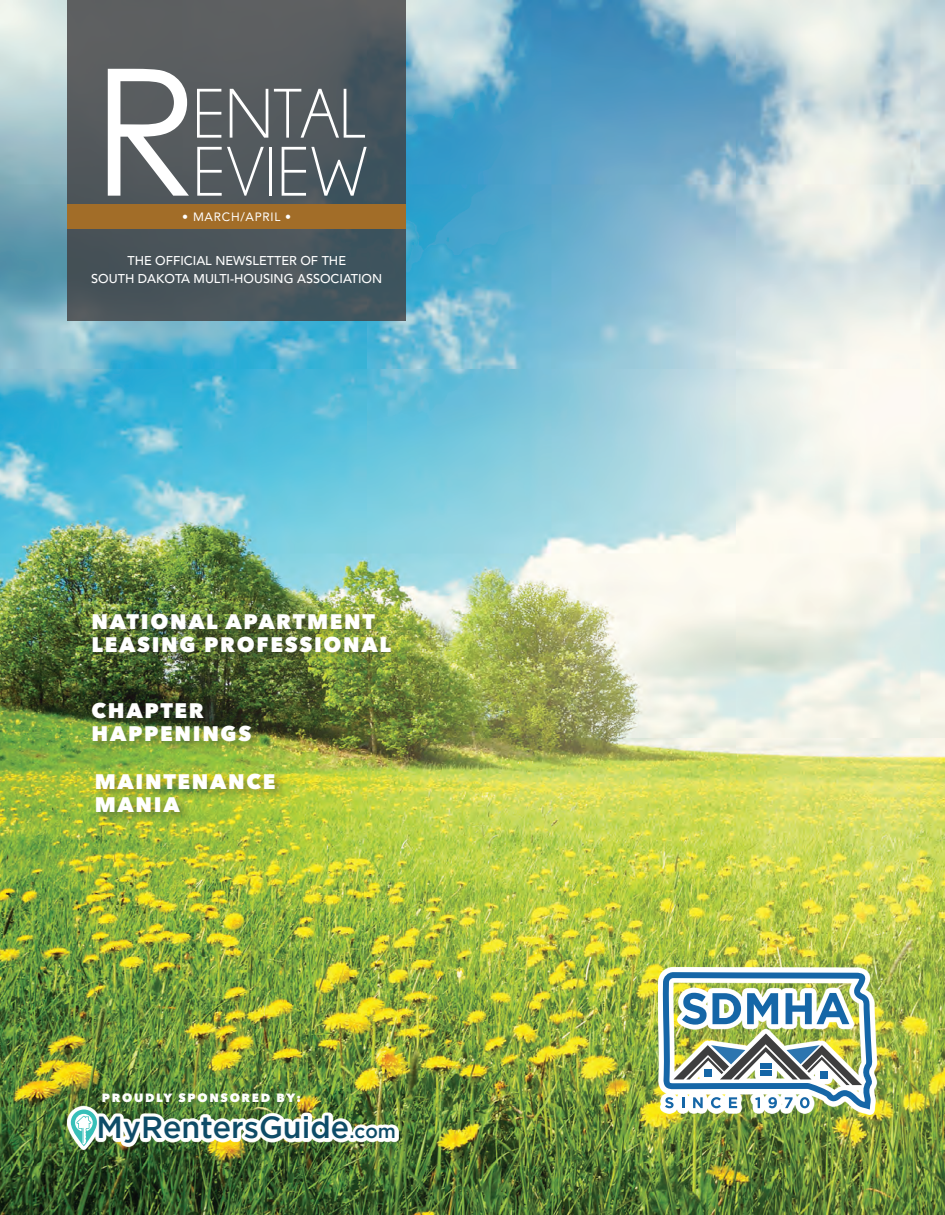
<style>
.page{position:relative;width:945px;height:1215px;background:#fff}
.page>*{position:absolute;margin:0;border:0;box-sizing:border-box;transform-origin:0 0}
.t1{font:176.7px "Century Gothic";color:#fff}
.t2{font:70.65px/58.1px "Champagne&Limousines";letter-spacing:.015em;color:#fff}
.t3{font:500 30.45px "Gotham";color:#0e4c68}
.t4{font:800 21px/23px "Avenir Next";letter-spacing:.08em;color:#fff}
.t5{font:500 12.6px/17.4px "Avenir";color:#fff;text-align:center}
.t6{font:800 12px "Avenir Next";letter-spacing:.14em;color:#fff}
.t7{font:12px "Avenir";letter-spacing:.06em;color:#fff}
.s1{font-size:19.05px}
</style>
<div class="page">
<img style="left:0;top:1px;width:945px;height:1214px">
<svg style="left:68px;top:0;width:338px;height:320px;background:#50585d"></svg>
<div style="left:68px;top:204px;width:338px;height:24px;background:#a26d28"></div>
<img style="left:658px;top:967px;width:219px;height:148px">
<img style="left:663px;top:972px;width:210px;height:138px">
<div style="left:93px;top:771px;width:194px;height:54px;background:#231f20;opacity:.38"></div>
<div style="left:90px;top:699px;width:173px;height:54px;background:#231f20;opacity:.38"></div>
<div style="left:90px;top:610px;width:313px;height:54px;background:#231f20;opacity:.38"></div>
<img style="left:67px;top:1106px;width:331px;height:44px">
<svg style="left:71px;top:1110px;width:26px;height:36px"></svg>
<p class="t1" style="left:92px;top:24px;width:109px">R</p>
<p class="t2" style="left:193px;top:86px;width:175px">ENTAL<br>EVIEW</p>
<p class="t7" style="left:182px;top:209px;width:110px">• MARCH/APRIL •</p>
<p class="t5" style="left:91px;top:252px;width:293px">THE OFFICIAL NEWSLETTER OF THE<br>SOUTH DAKOTA MULTI-HOUSING ASSOCIATION</p>
<p class="t4" style="left:92px;top:609px;width:301px">NATIONAL APARTMENT<br>LEASING PROFESSIONAL</p>
<p class="t4" style="left:92px;top:698px;width:161px">CHAPTER<br>HAPPENINGS</p>
<p class="t4" style="left:95px;top:770px;width:182px">MAINTENANCE<br>MANIA</p>
<p class="t6" style="left:102px;top:1091px;width:200px">PROUDLY SPONSORED BY:</p>
<p class="t3" style="left:97px;top:1110px;width:301px">MyRentersGuide<span class="s1">.com</span></p>
</div>
